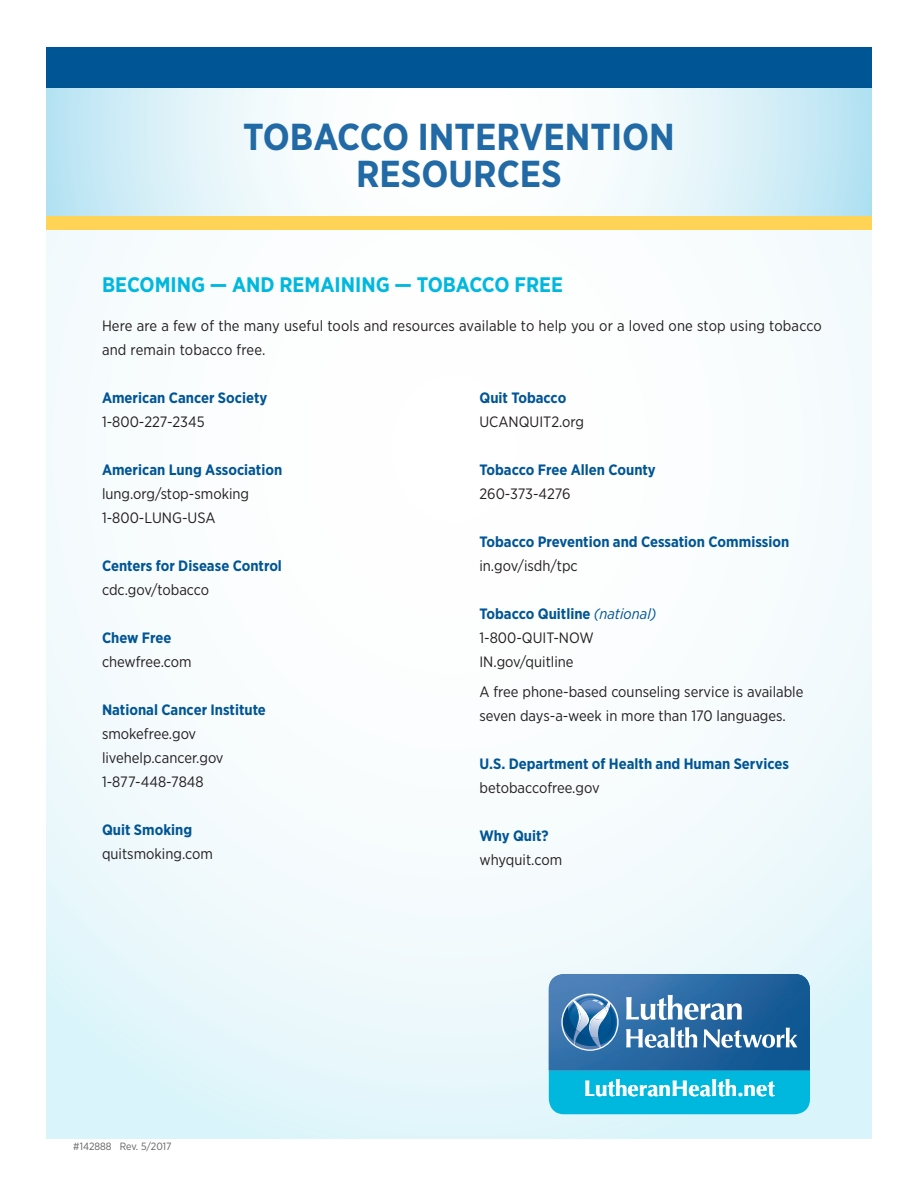
<style>
.page{position:relative;width:918px;height:1188px;background:#fff}
.page>*{position:absolute;margin:0;border:0;box-sizing:border-box;transform-origin:0 0}
.t1{font:700 37.5px/37.5px "Gotham Narrow";color:#216aa5;text-align:center}
.t2{font:700 22.5px "Optima";color:#fff}
.t3{font:700 21px "Gotham Narrow";color:#00b8de}
.t4{font:15px/24px "Gotham Narrow";color:#231f20}
.t5{font:700 15px "Gotham Narrow";color:#005595}
.t6{font:10.5px "Gotham Narrow";color:#636366}
.s1{font-weight:700;color:#005595}
.s2{font-style:italic;color:#005595}
</style>
<div class="page">
<div style="left:46px;top:176px;width:826px;height:962px;background:linear-gradient(to bottom,#fff,#e6f7fb)"></div>
<svg style="left:46px;top:88px;width:826px;height:128px"></svg>
<div style="left:46px;top:216px;width:826px;height:14px;background:#fed356"></div>
<div style="left:46px;top:47px;width:826px;height:41px;background:#005595"></div>
<img style="left:549px;top:974px;width:261px;height:96px">
<div style="left:549px;top:1070px;width:261px;height:44px;background:#00b8de"></div>
<svg style="left:626px;top:995px;width:116px;height:25px"></svg>
<svg style="left:626px;top:1027px;width:71px;height:21px"></svg>
<svg style="left:704px;top:1028px;width:93px;height:20px"></svg>
<svg style="left:561px;top:994px;width:58px;height:57px;background:#5487b5"></svg>
<h1 class="t1" style="left:243px;top:117px;width:433px">TOBACCO INTERVENTION<br>RESOURCES</h1>
<h3 class="t3" style="left:102px;top:271px;width:463px">BECOMING — AND REMAINING — TOBACCO FREE</h3>
<p class="t4" style="left:102px;top:313px;width:721px">Here are a few of the many useful tools and resources available to help you or a loved one stop using tobacco and remain tobacco free.</p>
<p class="t5" style="left:102px;top:388px;width:167px">American Cancer Society</p>
<p class="t4" style="left:102px;top:409px;width:104px">1-800-227-2345</p>
<p class="t5" style="left:102px;top:460px;width:182px">American Lung Association</p>
<p class="t4" style="left:102px;top:481px;width:149px">lung.org/stop-smoking<br>1-800-LUNG-USA</p>
<p class="t5" style="left:102px;top:556px;width:181px">Centers for Disease Control</p>
<p class="t4" style="left:102px;top:577px;width:109px">cdc.gov/tobacco</p>
<p class="t5" style="left:102px;top:628px;width:71px">Chew Free</p>
<p class="t4" style="left:102px;top:649px;width:91px">chewfree.com</p>
<p class="t5" style="left:102px;top:700px;width:165px">National Cancer Institute</p>
<p class="t4" style="left:102px;top:721px;width:123px">smokefree.gov livehelp.cancer.gov<br>1-877-448-7848</p>
<p class="t5" style="left:102px;top:820px;width:92px">Quit Smoking</p>
<p class="t4" style="left:102px;top:841px;width:112px">quitsmoking.com</p>
<p class="t5" style="left:479px;top:388px;width:88px">Quit Tobacco</p>
<p class="t4" style="left:479px;top:409px;width:106px">UCANQUIT2.org</p>
<p class="t5" style="left:479px;top:460px;width:178px">Tobacco Free Allen County</p>
<p class="t4" style="left:479px;top:481px;width:93px">260-373-4276</p>
<p class="t5" style="left:479px;top:532px;width:311px">Tobacco Prevention and Cessation Commission</p>
<p class="t4" style="left:479px;top:553px;width:100px">in.gov/isdh/tpc</p>
<p class="t4" style="left:479px;top:601px;width:179px"><span class="s1">Tobacco Quitline</span> <span class="s2">(national)<br></span>1-800-QUIT-NOW<br>IN.gov/quitline</p>
<p class="t4" style="left:479px;top:679px;width:326px">A free phone-based counseling service is available seven days-a-week in more than 170 languages.</p>
<p class="t5" style="left:479px;top:754px;width:311px">U.S. Department of Health and Human Services</p>
<p class="t4" style="left:479px;top:775px;width:122px">betobaccofree.gov</p>
<p class="t5" style="left:479px;top:826px;width:71px">Why Quit?</p>
<p class="t4" style="left:479px;top:847px;width:84px">whyquit.com</p>
<p class="t6" style="left:73px;top:1140px;width:100px">#142888 Rev. 5/2017</p>
<h2 class="t2" style="left:584px;top:1075px;width:193px">LutheranHealth.net</h2>
</div>
